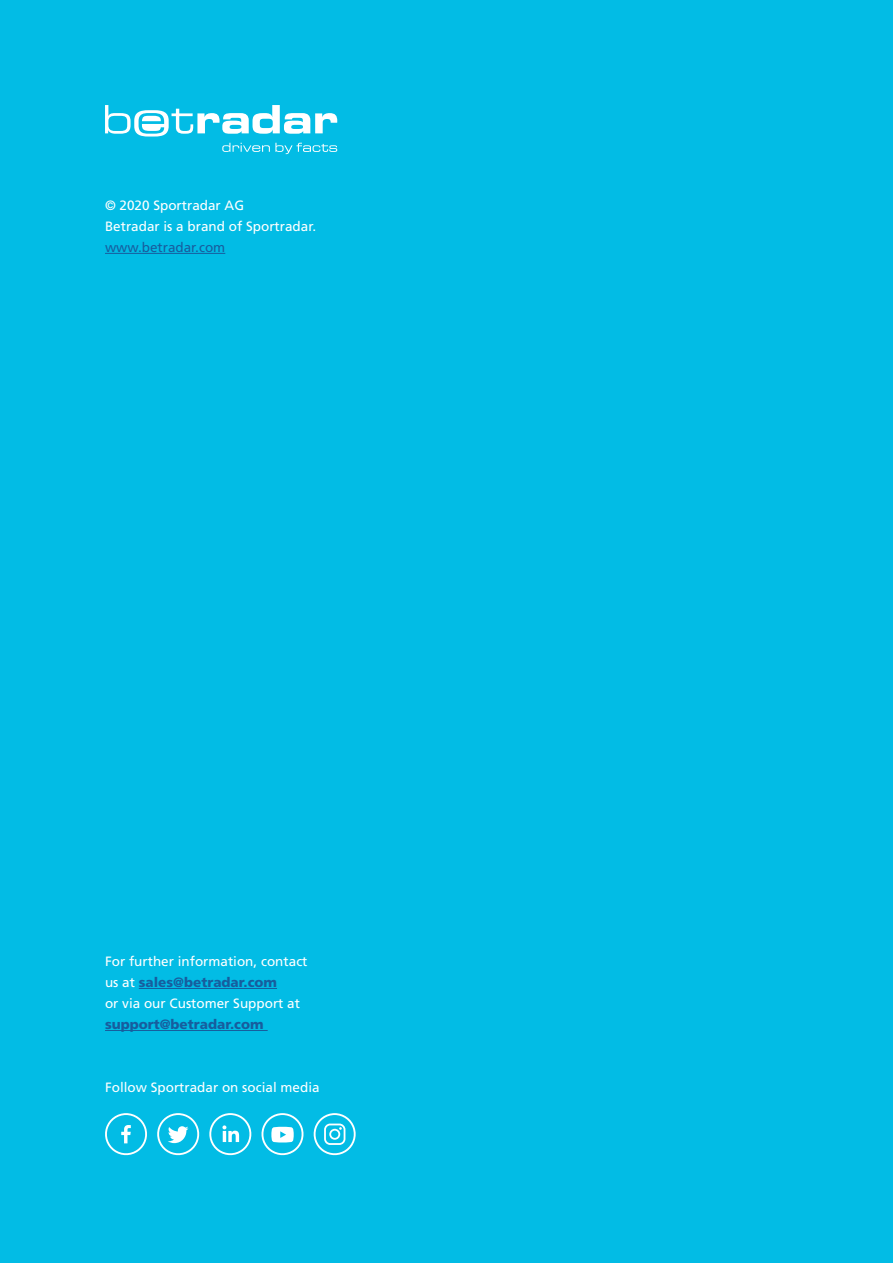
<style>
.page{position:relative;width:893px;height:1263px;background:#02bce5}
.page>*{position:absolute;margin:0;border:0;box-sizing:border-box;transform-origin:0 0}
.body{font:13.5px/21px "Frutiger";color:#fff}
.subhead_9{font:900 13.5px "Frutiger";color:#175d9e}
.body-2{font:13.5px "Frutiger";color:#175d9e}
.s1{font-weight:900;color:#175d9e}
</style>
<div class="page">
<svg style="left:105px;top:1113px;width:42px;height:43px"></svg>
<svg style="left:157px;top:1113px;width:43px;height:43px"></svg>
<svg style="left:209px;top:1113px;width:43px;height:43px"></svg>
<svg style="left:261px;top:1113px;width:43px;height:43px"></svg>
<svg style="left:313px;top:1113px;width:43px;height:43px"></svg>
<hr style="left:139px;top:988px;width:138px;height:1px;background:#175d9e">
<hr style="left:105px;top:1030px;width:163px;height:1px;background:#175d9e">
<svg style="left:222px;top:143px;width:115px;height:11px"></svg>
<svg style="left:105px;top:105px;width:232px;height:32px"></svg>
<hr style="left:105px;top:253px;width:120px;height:1px;background:#175d9e">
<p class="body" style="left:105px;top:195px;width:141px">© 2020 Sportradar AG</p>
<p class="body" style="left:105px;top:216px;width:213px">Betradar is a brand of Sportradar.</p>
<p class="body-2" style="left:105px;top:239px;width:122px">www.betradar.com</p>
<p class="body" style="left:105px;top:951px;width:204px">For further information, contact us at <span class="s1">sales@betradar.com</span></p>
<p class="body" style="left:105px;top:993px;width:197px">or via our Customer Support at</p>
<p class="subhead_9" style="left:105px;top:1016px;width:160px">support@betradar.com</p>
<p class="body" style="left:105px;top:1077px;width:216px">Follow Sportradar on social media</p>
</div>
